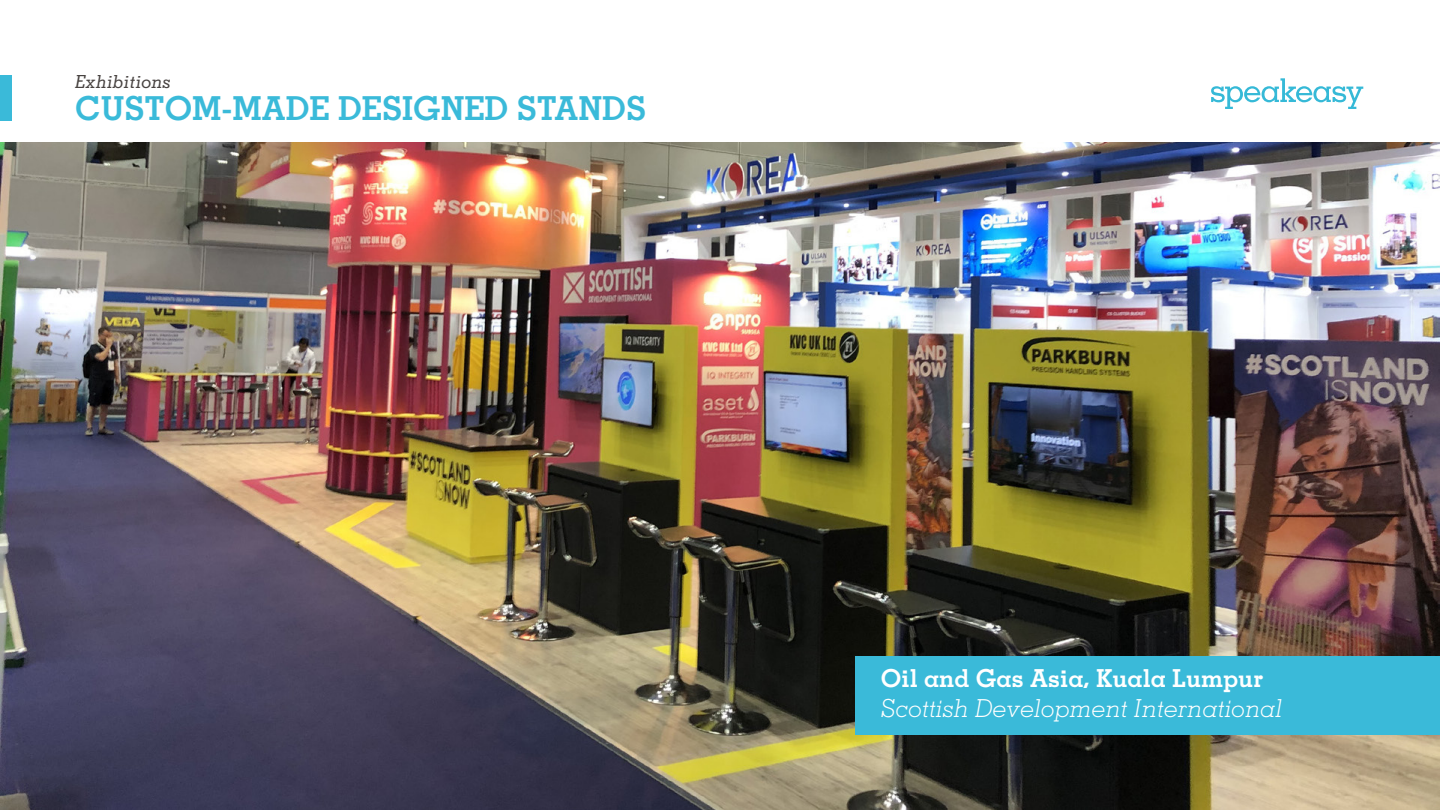
<style>
.page{position:relative;width:1440px;height:810px;background:#fff}
.page>*{position:absolute;margin:0;border:0;box-sizing:border-box;transform-origin:0 0}
.t1{font:700 33px "Memphis LT Std";color:#3abad9}
.t2{font:italic 300 24.75px "Memphis LT Std";color:#fff}
.t3{font:700 24.75px "Memphis LT Std";color:#fff}
.t4{font:italic 500 18px "Memphis LT Std";color:#484341}
</style>
<div class="page">
<svg style="left:1211px;top:78px;width:152px;height:31px"></svg>
<img style="left:0;top:142px;width:1440px;height:668px">
<div style="left:0;top:75px;width:11px;height:46px;background:#3abad9"></div>
<div style="left:856px;top:657px;width:584px;height:78px;background:#3abad9"></div>
<p class="t4" style="left:75px;top:71px;width:97px">Exhibitions</p>
<h1 class="t1" style="left:75px;top:88px;width:573px">CUSTOM-MADE DESIGNED STANDS</h1>
<p class="t3" style="left:881px;top:663px;width:384px">Oil and Gas Asia, Kuala Lumpur</p>
<p class="t2" style="left:881px;top:694px;width:403px">Scottish Development International</p>
</div>
